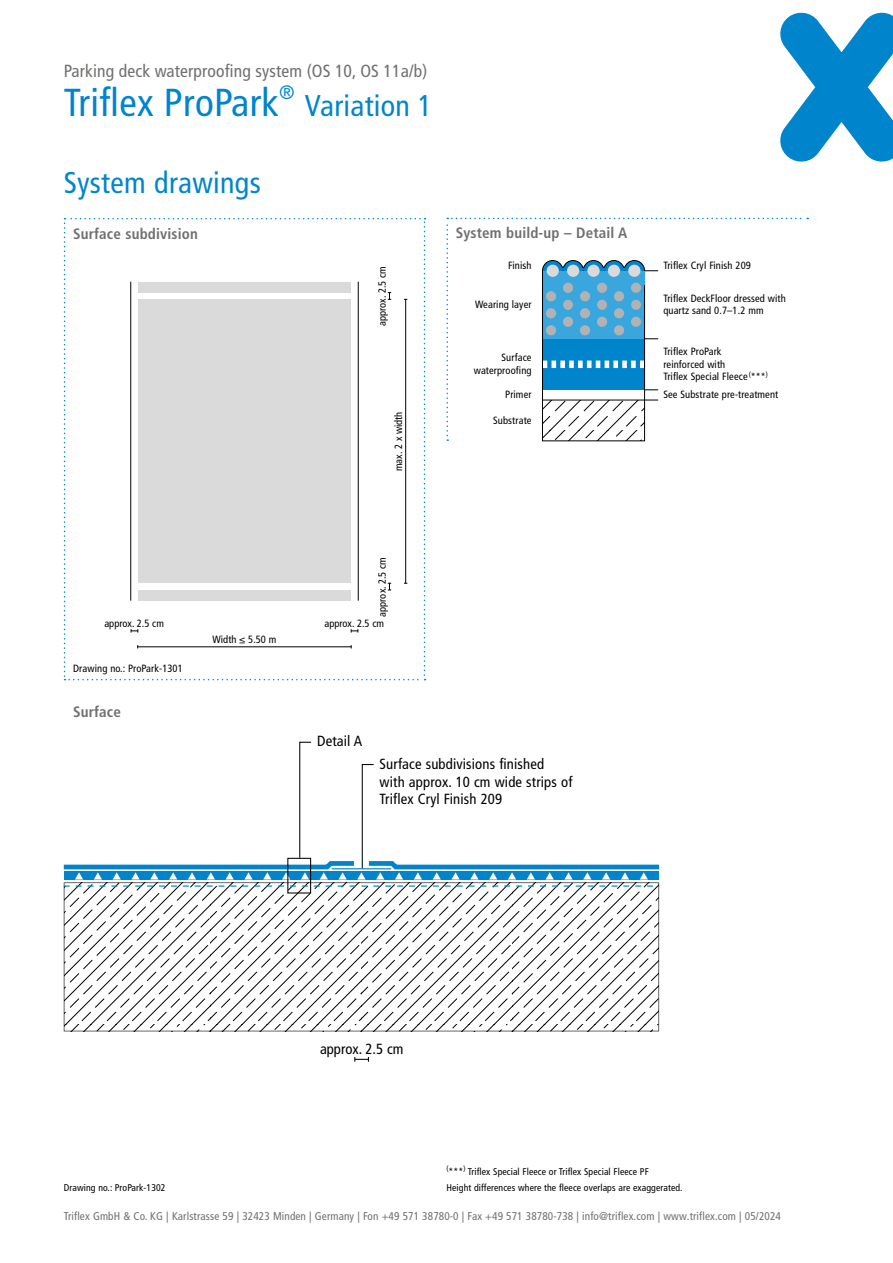
<style>
.page{position:relative;width:893px;height:1263px;background:#fff}
.page>*{position:absolute;margin:0;border:0;box-sizing:border-box;transform-origin:0 0}
.t1{font:condensed 39px "Frutiger LT Pro";letter-spacing:.01em;color:#0085cd}
.t2{font:condensed 30px "Frutiger LT Pro";letter-spacing:.01em;color:#0085cd}
.t3{font:condensed 17.55px "Frutiger LT Pro";letter-spacing:.01em;color:#6f6f6e}
.t4{font:700 condensed 15px "Frutiger LT Pro";letter-spacing:.01em;color:#6f6f6e}
.t5{font:condensed 14.7px/17.9px "Frutiger LT Pro";letter-spacing:.01em;color:#000}
.t6{font:condensed 11.25px "Frutiger LT Pro";letter-spacing:.01em;color:#6f6f6e}
.t7{font:condensed 10.5px/12.8px "Frutiger LT Pro";letter-spacing:.01em;color:#000}
.t8{font:condensed 9.75px/15.9px "Frutiger LT Pro";letter-spacing:.01em;color:#000}
.s1{font-size:9.75px}
</style>
<div class="page">
<svg style="left:780px;top:13px;width:113px;height:149px"></svg>
<svg style="left:64px;top:218px;width:361px;height:462px"></svg>
<svg style="left:64px;top:882px;width:595px;height:149px"></svg>
<svg style="left:64px;top:885px;width:595px;height:2px"></svg>
<div style="left:64px;top:872px;width:6px;height:8px;background:#0085cd"></div>
<svg style="left:70px;top:879px;width:18px;height:1px"></svg>
<svg style="left:88px;top:879px;width:19px;height:1px"></svg>
<svg style="left:107px;top:879px;width:19px;height:1px"></svg>
<svg style="left:126px;top:879px;width:19px;height:1px"></svg>
<svg style="left:145px;top:879px;width:19px;height:1px"></svg>
<svg style="left:164px;top:879px;width:19px;height:1px"></svg>
<svg style="left:183px;top:879px;width:18px;height:1px"></svg>
<svg style="left:201px;top:879px;width:19px;height:1px"></svg>
<svg style="left:220px;top:879px;width:19px;height:1px"></svg>
<svg style="left:239px;top:879px;width:19px;height:1px"></svg>
<svg style="left:258px;top:879px;width:19px;height:1px"></svg>
<svg style="left:277px;top:879px;width:19px;height:1px"></svg>
<svg style="left:296px;top:879px;width:18px;height:1px"></svg>
<svg style="left:314px;top:879px;width:19px;height:1px"></svg>
<svg style="left:333px;top:879px;width:19px;height:1px"></svg>
<svg style="left:352px;top:879px;width:19px;height:1px"></svg>
<svg style="left:371px;top:879px;width:19px;height:1px"></svg>
<svg style="left:390px;top:879px;width:18px;height:1px"></svg>
<svg style="left:408px;top:879px;width:19px;height:1px"></svg>
<svg style="left:427px;top:879px;width:19px;height:1px"></svg>
<svg style="left:446px;top:879px;width:19px;height:1px"></svg>
<svg style="left:465px;top:879px;width:19px;height:1px"></svg>
<svg style="left:484px;top:879px;width:19px;height:1px"></svg>
<svg style="left:503px;top:879px;width:18px;height:1px"></svg>
<svg style="left:521px;top:879px;width:19px;height:1px"></svg>
<svg style="left:540px;top:879px;width:19px;height:1px"></svg>
<svg style="left:559px;top:879px;width:19px;height:1px"></svg>
<svg style="left:578px;top:879px;width:19px;height:1px"></svg>
<svg style="left:597px;top:879px;width:19px;height:1px"></svg>
<svg style="left:616px;top:879px;width:18px;height:1px"></svg>
<svg style="left:634px;top:879px;width:19px;height:1px"></svg>
<div style="left:653px;top:872px;width:6px;height:8px;background:#0085cd"></div>
<div style="left:287px;top:858px;width:24px;height:35px;border:1px solid #000"></div>
<svg style="left:64px;top:741px;width:595px;height:138px"></svg>
<svg style="left:354px;top:1057px;width:15px;height:5px"></svg>
<svg style="left:446px;top:218px;width:362px;height:223px"></svg>
<div style="left:543px;top:271px;width:101px;height:13px;background:#39a6de"></div>
<div style="left:547px;top:265px;width:12px;height:12px;background:#dadada;border-radius:50%"></div>
<div style="left:567px;top:265px;width:12px;height:12px;background:#dadada;border-radius:50%"></div>
<div style="left:587px;top:265px;width:13px;height:12px;background:#dadada;border-radius:50%"></div>
<div style="left:608px;top:265px;width:12px;height:12px;background:#dadada;border-radius:50%"></div>
<div style="left:628px;top:265px;width:12px;height:12px;background:#dadada;border-radius:50%"></div>
<div style="left:563px;top:317px;width:10px;height:10px;background:#b1b2b3;border-radius:50%"></div>
<div style="left:563px;top:300px;width:10px;height:10px;background:#b1b2b3;border-radius:50%"></div>
<div style="left:563px;top:283px;width:10px;height:10px;background:#b1b2b3;border-radius:50%"></div>
<div style="left:580px;top:325px;width:10px;height:10px;background:#b1b2b3;border-radius:50%"></div>
<div style="left:580px;top:308px;width:10px;height:10px;background:#b1b2b3;border-radius:50%"></div>
<div style="left:597px;top:317px;width:10px;height:10px;background:#b1b2b3;border-radius:50%"></div>
<div style="left:597px;top:300px;width:10px;height:10px;background:#b1b2b3;border-radius:50%"></div>
<div style="left:580px;top:291px;width:10px;height:10px;background:#b1b2b3;border-radius:50%"></div>
<div style="left:546px;top:325px;width:10px;height:10px;background:#b1b2b3;border-radius:50%"></div>
<div style="left:546px;top:308px;width:10px;height:10px;background:#b1b2b3;border-radius:50%"></div>
<div style="left:546px;top:291px;width:10px;height:10px;background:#b1b2b3;border-radius:50%"></div>
<div style="left:597px;top:283px;width:10px;height:10px;background:#b1b2b3;border-radius:50%"></div>
<div style="left:614px;top:325px;width:10px;height:10px;background:#b1b2b3;border-radius:50%"></div>
<div style="left:614px;top:308px;width:10px;height:10px;background:#b1b2b3;border-radius:50%"></div>
<div style="left:631px;top:317px;width:10px;height:10px;background:#b1b2b3;border-radius:50%"></div>
<div style="left:631px;top:300px;width:10px;height:10px;background:#b1b2b3;border-radius:50%"></div>
<div style="left:614px;top:291px;width:10px;height:10px;background:#b1b2b3;border-radius:50%"></div>
<div style="left:631px;top:283px;width:10px;height:10px;background:#b1b2b3;border-radius:50%"></div>
<h3 class="t3" style="left:64px;top:61px;width:365px">Parking deck waterproofing system (OS 10, OS 11a/b)</h3>
<h1 class="t1" style="left:64px;top:80px;width:233px">Triflex ProPark<sup>®</sup></h1>
<h2 class="t2" style="left:305px;top:88px;width:129px">Variation 1</h2>
<h2 class="t2" style="left:64px;top:165px;width:199px">System drawings</h2>
<h3 class="t4" style="left:73px;top:224px;width:126px">Surface subdivision</h3>
<p class="t7" style="left:376px;top:326px;width:61px;rotate:-90deg">approx. 2.5 cm</p>
<p class="t7" style="left:392px;top:471px;width:61px;rotate:-90deg">max. 2 x width</p>
<p class="t7" style="left:376px;top:617px;width:61px;rotate:-90deg">approx. 2.5 cm</p>
<p class="t7" style="left:104px;top:617px;width:61px">approx. 2.5 cm</p>
<p class="t7" style="left:324px;top:617px;width:61px">approx. 2.5 cm</p>
<p class="t7" style="left:73px;top:662px;width:111px">Drawing no.: ProPark-1301</p>
<h3 class="t4" style="left:73px;top:703px;width:49px">Surface</h3>
<p class="t7" style="left:213px;top:633px;width:65px">Width ≤ 5.50 m</p>
<h3 class="t5" style="left:317px;top:732px;width:47px">Detail A</h3>
<h3 class="t4" style="left:456px;top:224px;width:173px">System build-up – Detail A</h3>
<p class="t7" style="left:508px;top:259px;width:25px">Finish</p>
<p class="t7" style="left:663px;top:259px;width:89px">Triflex Cryl Finish 209</p>
<p class="t7" style="left:475px;top:298px;width:58px">Wearing layer</p>
<p class="t7" style="left:663px;top:292px;width:124px">Triflex DeckFloor dressed with quartz sand 0.7–1.2 mm</p>
<p class="t7" style="left:474px;top:351px;width:59px;text-align:right">Surface waterproofing</p>
<p class="t7" style="left:663px;top:345px;width:106px">Triflex ProPark<br>reinforced with<br>Triflex Special Fleece<sup>(</sup><span class="s1">***</span><sup>)</sup></p>
<p class="t7" style="left:505px;top:388px;width:28px">Primer</p>
<p class="t7" style="left:493px;top:414px;width:40px">Substrate</p>
<p class="t7" style="left:663px;top:388px;width:116px">See Substrate pre-treatment</p>
<h3 class="t5" style="left:380px;top:755px;width:194px">Surface subdivisions finished with approx. 10 cm wide strips of<br>Triflex Cryl Finish 209</h3>
<p class="t8" style="left:64px;top:1179px;width:103px">Drawing no.: ProPark-1302</p>
<h3 class="t5" style="left:320px;top:1040px;width:85px">approx. 2.5 cm</h3>
<p class="t8" style="left:446px;top:1163px;width:238px"><sup>(</sup>***<sup>)</sup> Triflex Special Fleece or Triflex Special Fleece PF<br>Height differences where the fleece overlaps are exaggerated.</p>
<p class="t6" style="left:64px;top:1210px;width:719px">Triflex GmbH &amp; Co. KG | Karlstrasse 59 | 32423 Minden | Germany | Fon +49 571 38780-0 | Fax +49 571 38780-738 | info@triflex.com | www.triflex.com | 05/2024</p>
</div>
